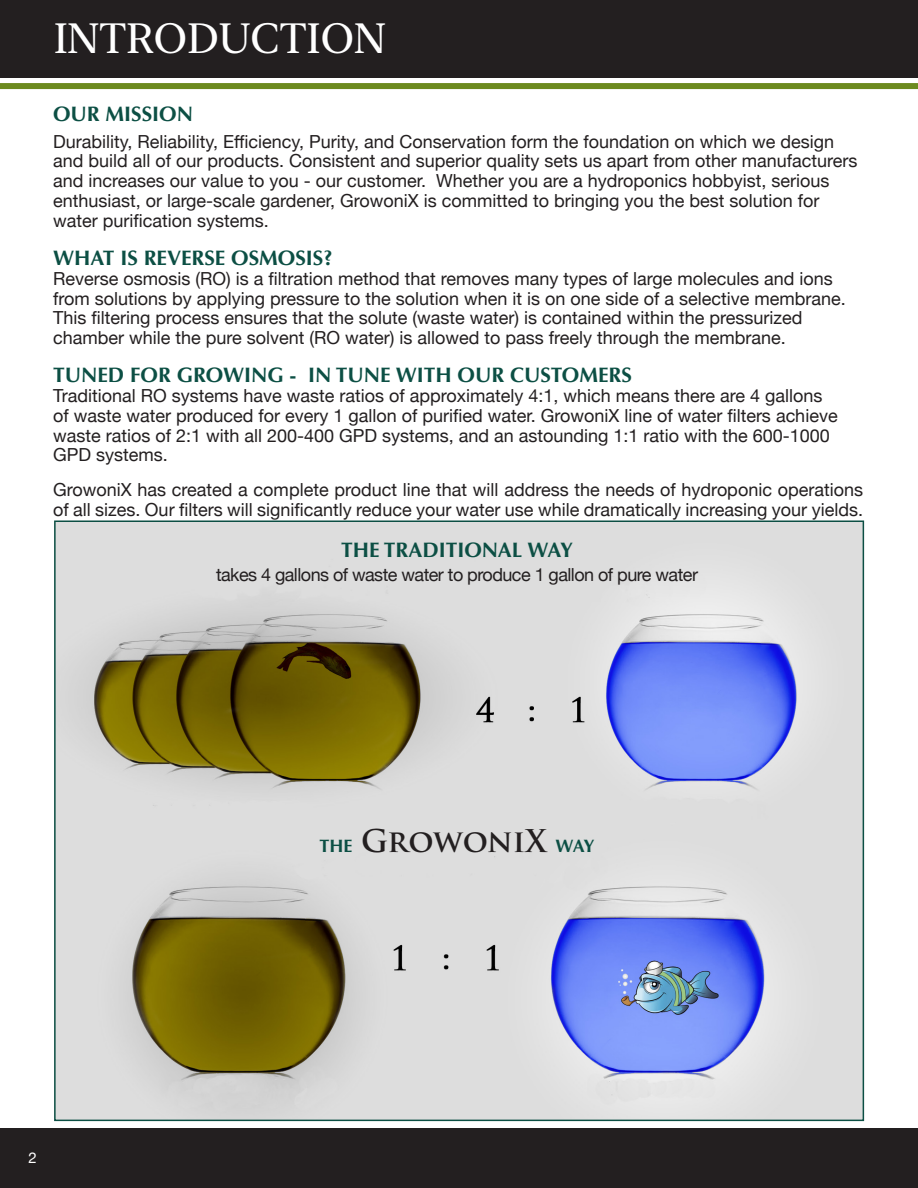
<style>
.page{position:relative;width:918px;height:1188px;background:#fff}
.page>*{position:absolute;margin:0;border:0;box-sizing:border-box;transform-origin:0 0}
.t1{font:500 42px "New York";color:#fff}
.t2{font:700 30.6px "Trajan Pro";color:#231f20}
.t3{font:700 21px "Optima";color:#0c4f44}
.t4{font:18px/19.8px "Helvetica Neue";color:#231f20}
.t5{font:18px "Helvetica Neue";letter-spacing:-.03em;color:#231f20}
.t6{font:15px "Helvetica Neue";color:#fff}
.s1{font-family:"Optima";font-size:18px;color:#0c4f44}
</style>
<div class="page">
<div style="left:0;top:0;width:918px;height:77px;background:#231f20"></div>
<div style="left:0;top:83px;width:918px;height:6px;background:#6c8a1f"></div>
<div style="left:0;top:1128px;width:918px;height:60px;background:#231f20"></div>
<img style="left:57px;top:523px;width:804px;height:595px">
<p class="t1" style="left:54px;top:13px;width:333px">INTRODUCTION</p>
<p class="t3" style="left:53px;top:101px;width:141px">OUR MISSION</p>
<p class="t4" style="left:53px;top:132px;width:806px">Durability, Reliability, Efficiency, Purity, and Conservation form the foundation on which we design and build all of our products. Consistent and superior quality sets us apart from other manufacturers and increases our value to you - our customer. Whether you are a hydroponics hobbyist, serious enthusiast, or large-scale gardener, GrowoniX is committed to bringing you the best solution for water purification systems.</p>
<p class="t3" style="left:53px;top:246px;width:281px">WHAT IS REVERSE OSMOSIS?</p>
<p class="t4" style="left:53px;top:269px;width:794px">Reverse osmosis (RO) is a filtration method that removes many types of large molecules and ions from solutions by applying pressure to the solution when it is on one side of a selective membrane.<br>This filtering process ensures that the solute (waste water) is contained within the pressurized chamber while the pure solvent (RO water) is allowed to pass freely through the membrane.</p>
<p class="t3" style="left:53px;top:363px;width:580px">TUNED FOR GROWING - IN TUNE WITH OUR CUSTOMERS</p>
<p class="t4" style="left:53px;top:387px;width:786px">Traditional RO systems have waste ratios of approximately 4:1, which means there are 4 gallons of waste water produced for every 1 gallon of purified water. GrowoniX line of water filters achieve waste ratios of 2:1 with all 200-400 GPD systems, and an astounding 1:1 ratio with the 600-1000<br>GPD systems.</p>
<p class="t4" style="left:53px;top:481px;width:812px">GrowoniX has created a complete product line that will address the needs of hydroponic operations of all sizes. Our filters will significantly reduce your water use while dramatically increasing your yields.</p>
<p class="t3" style="left:341px;top:537px;width:233px">THE TRADITIONAL WAY</p>
<p class="t5" style="left:216px;top:562px;width:484px">takes 4 gallons of waste water to produce 1 gallon of pure water</p>
<p class="t2" style="left:320px;top:821px;width:276px"><span class="s1">THE</span> GrowoniX <span class="s1">WAY</span></p>
<p class="t6" style="left:28px;top:1147px;width:10px">2</p>
</div>
